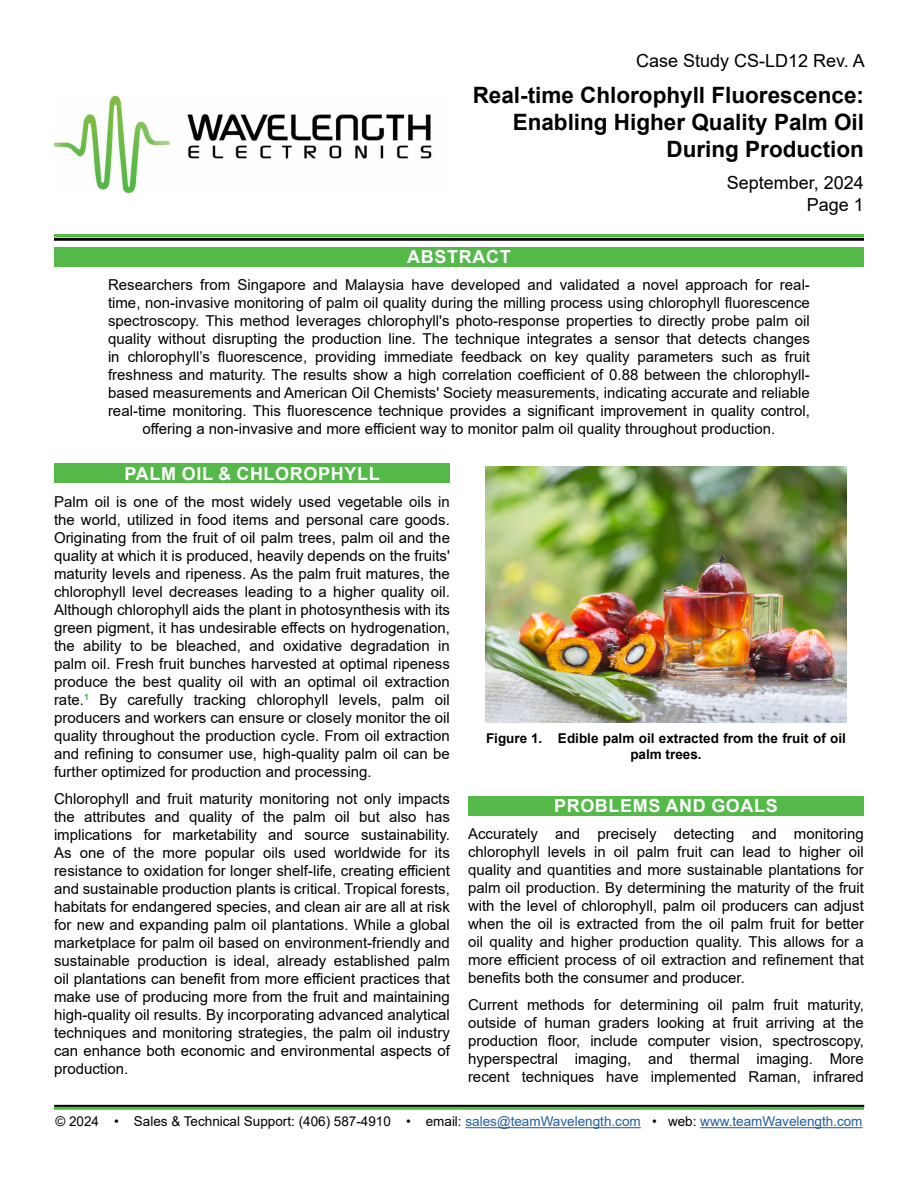
<style>
.page{position:relative;width:918px;height:1188px;background:#fff}
.page>*{position:absolute;margin:0;border:0;box-sizing:border-box;transform-origin:0 0}
.t1{font:700 22.5px/27px "Arial";color:#000;text-align:right}
.t2{font:700 18px "Arial";letter-spacing:.035em;color:#fff}
.t3{font:18px/21.6px "Arial";color:#000;text-align:right}
.t4{font:15px/18px "Arial";color:#000;text-align:justify}
.t5{font:13.5px "Arial";color:#000}
.t6{font:700 13.5px/16.2px "Arial";color:#000;text-align:center}
.s1{color:#215e9e}
</style>
<div class="page">
<hr style="left:466px;top:1127px;width:175px;height:1px;background:#215e9e">
<hr style="left:700px;top:1127px;width:163px;height:1px;background:#215e9e">
<hr style="left:54px;top:1105px;width:810px;height:3px;background:#000">
<hr style="left:54px;top:1107px;width:810px;height:3px;background:#54b948">
<div style="left:54px;top:247px;width:810px;height:20px;background:#54b948"></div>
<img style="left:54px;top:95px;width:378px;height:98px">
<hr style="left:54px;top:238px;width:810px;height:3px;background:#000">
<hr style="left:54px;top:234px;width:810px;height:3px;background:#54b948">
<div style="left:54px;top:464px;width:396px;height:19px;background:#54b948"></div>
<div style="left:468px;top:796px;width:396px;height:20px;background:#54b948"></div>
<img style="left:486px;top:466px;width:360px;height:256px">
<p class="t3" style="left:636px;top:50px;width:230px">Case Study CS-LD12 Rev. A</p>
<h1 class="t1" style="left:473px;top:82px;width:393px">Real-time Chlorophyll Fluorescence:<br>Enabling Higher Quality Palm Oil<br>During Production</h1>
<p class="t3" style="left:727px;top:172px;width:139px">September, 2024<br>Page 1</p>
<p class="t2" style="left:407px;top:244px;width:105px">ABSTRACT</p>
<p class="t4" style="left:108px;top:276px;width:703px;text-align:center">Researchers from Singapore and Malaysia have developed and validated a novel approach for real&shy;time, non-invasive monitoring of palm oil quality during the milling process using chlorophyll fluorescence spectroscopy. This method leverages chlorophyll's photo-response properties to directly probe palm oil quality without disrupting the production line. The technique integrates a sensor that detects changes in chlorophyll’s fluorescence, providing immediate feedback on key quality parameters such as fruit freshness and maturity. The results show a high correlation coefficient of 0.88 between the chlorophyll&shy;based measurements and American Oil Chemists' Society measurements, indicating accurate and reliable real-time monitoring. This fluorescence technique provides a significant improvement in quality control, offering a non-invasive and more efficient way to monitor palm oil quality throughout production.</p>
<p class="t2" style="left:125px;top:461px;width:257px">PALM OIL &amp; CHLOROPHYLL</p>
<p class="t4" style="left:54px;top:492px;width:398px">Palm oil is one of the most widely used vegetable oils in the world, utilized in food items and personal care goods.<br>Originating from the fruit of oil palm trees, palm oil and the quality at which it is produced, heavily depends on the fruits' maturity levels and ripeness. As the palm fruit matures, the chlorophyll level decreases leading to a higher quality oil.<br>Although chlorophyll aids the plant in photosynthesis with its green pigment, it has undesirable effects on hydrogenation, the ability to be bleached, and oxidative degradation in palm oil. Fresh fruit bunches harvested at optimal ripeness produce the best quality oil with an optimal oil extraction rate.<sup>1</sup> By carefully tracking chlorophyll levels, palm oil producers and workers can ensure or closely monitor the oil quality throughout the production cycle. From oil extraction and refining to consumer use, high-quality palm oil can be further optimized for production and processing.</p>
<p class="t4" style="left:54px;top:789px;width:398px">Chlorophyll and fruit maturity monitoring not only impacts the attributes and quality of the palm oil but also has implications for marketability and source sustainability.<br>As one of the more popular oils used worldwide for its resistance to oxidation for longer shelf-life, creating efficient and sustainable production plants is critical. Tropical forests, habitats for endangered species, and clean air are all at risk for new and expanding palm oil plantations. While a global marketplace for palm oil based on environment-friendly and sustainable production is ideal, already established palm oil plantations can benefit from more efficient practices that make use of producing more from the fruit and maintaining high-quality oil results. By incorporating advanced analytical techniques and monitoring strategies, the palm oil industry can enhance both economic and environmental aspects of production.</p>
<p class="t6" style="left:486px;top:730px;width:362px">Figure 1. Edible palm oil extracted from the fruit of oil palm trees.</p>
<p class="t2" style="left:554px;top:793px;width:225px">PROBLEMS AND GOALS</p>
<p class="t4" style="left:468px;top:825px;width:398px">Accurately and precisely detecting and monitoring chlorophyll levels in oil palm fruit can lead to higher oil quality and quantities and more sustainable plantations for palm oil production. By determining the maturity of the fruit with the level of chlorophyll, palm oil producers can adjust when the oil is extracted from the oil palm fruit for better oil quality and higher production quality. This allows for a more efficient process of oil extraction and refinement that benefits both the consumer and producer.</p>
<p class="t4" style="left:468px;top:996px;width:397px">Current methods for determining oil palm fruit maturity, outside of human graders looking at fruit arriving at the production floor, include computer vision, spectroscopy, hyperspectral imaging, and thermal imaging. More recent techniques have implemented Raman, infrared</p>
<p class="t5" style="left:55px;top:1112px;width:809px">© 2024 • Sales &amp; Technical Support: (406) 587-4910 • email: <span class="s1">sales@teamWavelength.com</span> • web: <span class="s1">www.teamWavelength.com</span></p>
</div>
